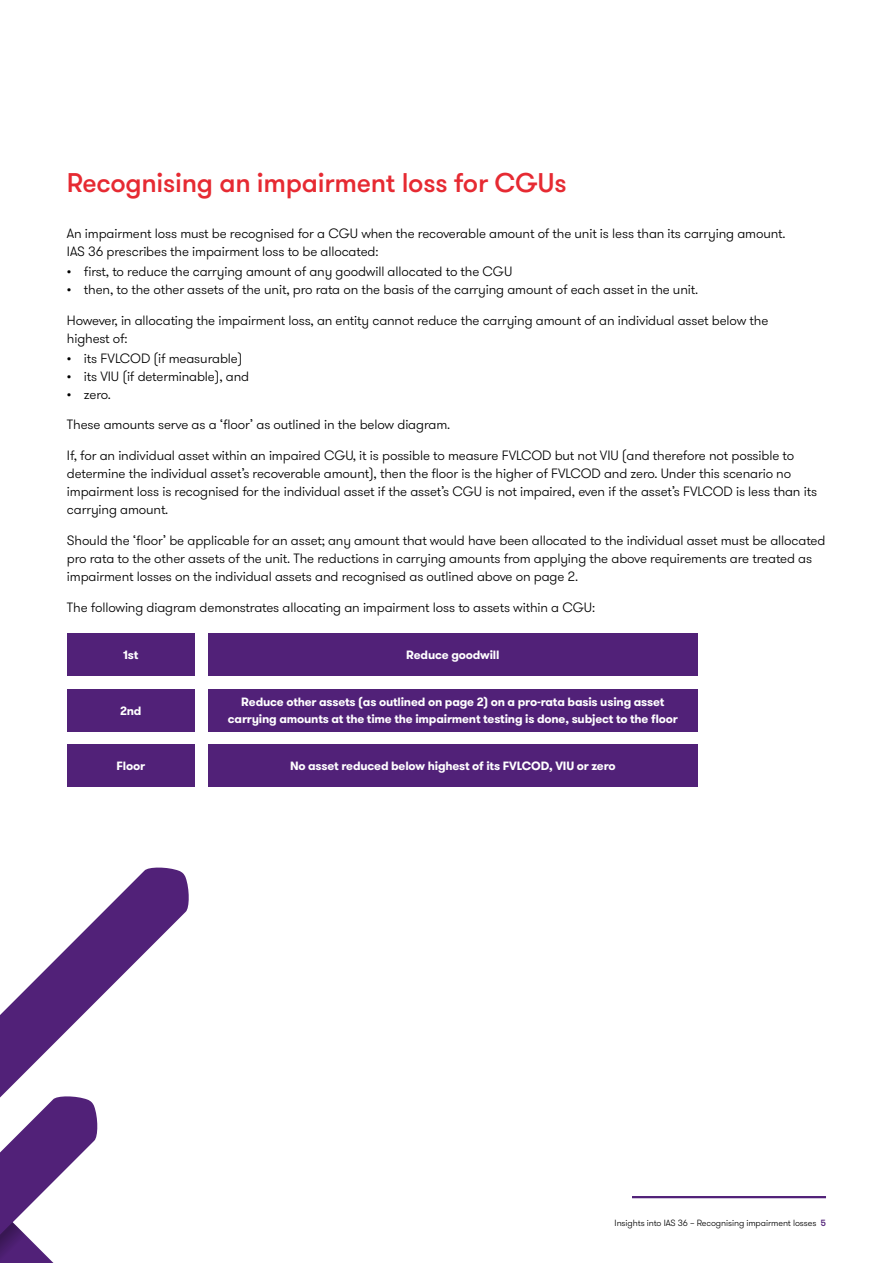
<style>
.page{position:relative;width:893px;height:1263px;background:#fff}
.page>*{position:absolute;margin:0;border:0;box-sizing:border-box;transform-origin:0 0}
.t1{font:500 27px "GT Walsheim Pro";letter-spacing:-.01em;color:#e62a32}
.t2{font:300 13.5px/18px "GT Walsheim Pro";letter-spacing:-.01em;color:#000}
.t3{font:700 12px/16.5px "GT Walsheim Pro";letter-spacing:-.015em;color:#fff;text-align:center}
.t4{font:300 9px "GT Walsheim Pro";letter-spacing:-.01em;color:#000}
.s1{font-weight:500;color:#512178}
</style>
<div class="page">
<hr style="left:632px;top:1196px;width:194px;height:2px;background:#512178">
<svg style="left:0;top:867px;width:189px;height:218px"></svg>
<svg style="left:0;top:1085px;width:98px;height:178px"></svg>
<div style="left:208px;top:634px;width:489px;height:42px;background:#512178"></div>
<div style="left:208px;top:689px;width:489px;height:42px;background:#512178"></div>
<div style="left:208px;top:744px;width:489px;height:43px;background:#512178"></div>
<div style="left:67px;top:634px;width:128px;height:42px;background:#512178"></div>
<div style="left:67px;top:689px;width:128px;height:42px;background:#512178"></div>
<div style="left:67px;top:744px;width:128px;height:43px;background:#512178"></div>
<h1 class="t1" style="left:67px;top:166px;width:501px">Recognising an impairment loss for CGUs</h1>
<p class="t2" style="left:67px;top:224px;width:720px">An impairment loss must be recognised for a CGU when the recoverable amount of the unit is less than its carrying amount.<br>IAS 36 prescribes the impairment loss to be allocated:</p>
<p class="t2" style="left:67px;top:262px;width:447px">• first, to reduce the carrying amount of any goodwill allocated to the CGU</p>
<p class="t2" style="left:67px;top:280px;width:633px">• then, to the other assets of the unit, pro rata on the basis of the carrying amount of each asset in the unit.</p>
<p class="t2" style="left:67px;top:311px;width:703px">However, in allocating the impairment loss, an entity cannot reduce the carrying amount of an individual asset below the highest of:</p>
<p class="t2" style="left:67px;top:349px;width:177px">• its FVLCOD (if measurable)</p>
<p class="t2" style="left:67px;top:367px;width:184px">• its VIU (if determinable), and</p>
<p class="t2" style="left:67px;top:385px;width:46px">• zero.</p>
<p class="t2" style="left:67px;top:416px;width:385px">These amounts serve as a ‘floor’ as outlined in the below diagram.</p>
<p class="t2" style="left:67px;top:447px;width:752px">If, for an individual asset within an impaired CGU, it is possible to measure FVLCOD but not VIU (and therefore not possible to determine the individual asset’s recoverable amount), then the floor is the higher of FVLCOD and zero. Under this scenario no impairment loss is recognised for the individual asset if the asset’s CGU is not impaired, even if the asset’s FVLCOD is less than its carrying amount.</p>
<p class="t2" style="left:67px;top:531px;width:760px">Should the ‘floor’ be applicable for an asset; any amount that would have been allocated to the individual asset must be allocated pro rata to the other assets of the unit. The reductions in carrying amounts from applying the above requirements are treated as impairment losses on the individual assets and recognised as outlined above on page 2.</p>
<p class="t2" style="left:67px;top:598px;width:530px">The following diagram demonstrates allocating an impairment loss to assets within a CGU:</p>
<p class="t3" style="left:123px;top:647px;width:17px">1st</p>
<p class="t3" style="left:120px;top:702px;width:23px">2nd</p>
<p class="t3" style="left:116px;top:758px;width:30px">Floor</p>
<p class="t3" style="left:406px;top:647px;width:95px">Reduce goodwill</p>
<p class="t3" style="left:228px;top:694px;width:451px">Reduce other assets (as outlined on page 2) on a pro-rata basis using asset carrying amounts at the time the impairment testing is done, subject to the floor</p>
<p class="t3" style="left:290px;top:758px;width:327px">No asset reduced below highest of its FVLCOD, VIU or zero</p>
<p class="t4" style="left:615px;top:1217px;width:213px">Insights into IAS 36 – Recognising impairment losses <span class="s1">5</span></p>
</div>
